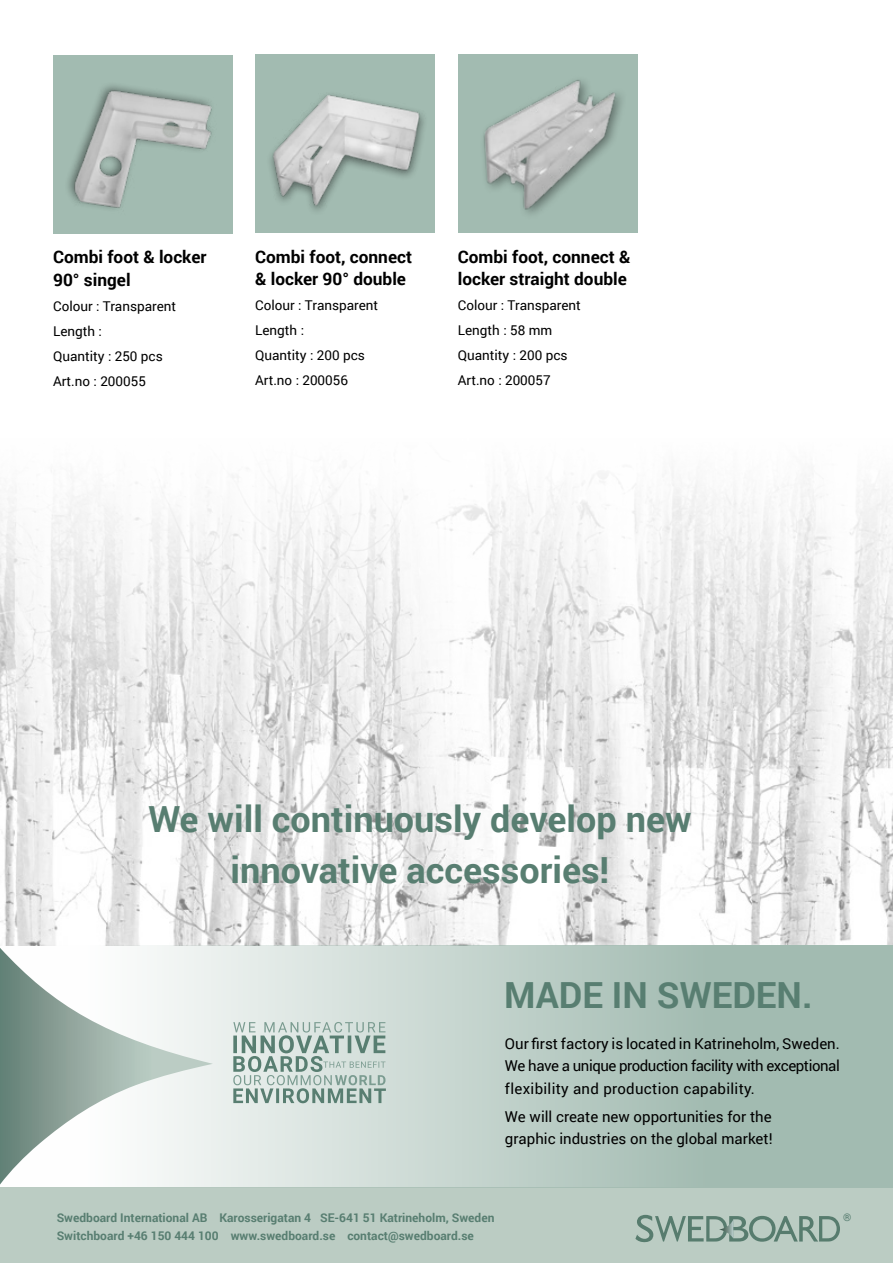
<style>
.page{position:relative;width:893px;height:1263px;background:#fff}
.page>*{position:absolute;margin:0;border:0;box-sizing:border-box;transform-origin:0 0}
.t1{font:700 36px/51px "Roboto";color:#587e71;text-align:center}
.t2{font:700 17.25px/22.5px "Roboto";color:#000}
.t3{font:15px/22.5px "Roboto";color:#000;text-align:justify}
.t4{font:13.5px/25px "Roboto";color:#000}
.t5{font:700 12px "Roboto";color:#587e71}
.t6{font:700 10.5px "Roboto";color:#587e71}
</style>
<div class="page">
<img style="left:0;top:473px;width:893px;height:472px">
<div style="left:0;top:1187px;width:893px;height:76px;background:#bbccc3"></div>
<div style="left:0;top:945px;width:893px;height:242px;background:linear-gradient(to right,#fff,#92afa3)"></div>
<svg style="left:233px;top:1022px;width:153px;height:81px;background:#b4c6bf"></svg>
<div style="left:458px;top:54px;width:179px;height:179px;background:#a2bbb1"></div>
<img style="left:483px;top:79px;width:139px;height:135px">
<div style="left:255px;top:54px;width:180px;height:179px;background:#a2bbb1"></div>
<img style="left:270px;top:94px;width:154px;height:117px">
<div style="left:54px;top:55px;width:179px;height:179px;background:#a2bbb1"></div>
<img style="left:68px;top:85px;width:144px;height:124px">
<svg style="left:0;top:948px;width:213px;height:236px"></svg>
<svg style="left:635px;top:1215px;width:205px;height:27px"></svg>
<p class="t2" style="left:53px;top:245px;width:155px">Combi foot &amp; locker<br>90° singel</p>
<p class="t4" style="left:53px;top:293px;width:125px">Colour : Transparent<br>Length :<br>Quantity : 250 pcs<br>Art.no : 200055</p>
<p class="t2" style="left:255px;top:245px;width:158px">Combi foot, connect &amp; locker 90° double</p>
<p class="t4" style="left:255px;top:292px;width:125px">Colour : Transparent<br>Length :<br>Quantity : 200 pcs<br>Art.no : 200056</p>
<p class="t2" style="left:458px;top:245px;width:174px">Combi foot, connect &amp; locker straight double</p>
<p class="t4" style="left:458px;top:292px;width:125px">Colour : Transparent<br>Length : 58 mm<br>Quantity : 200 pcs<br>Art.no : 200057</p>
<h1 class="t1" style="left:148px;top:792px;width:545px">We will continuously develop new innovative accessories!</h1>
<h1 class="t1" style="left:504px;top:969px;width:310px">MADE IN SWEDEN.</h1>
<p class="t3" style="left:505px;top:1031px;width:336px">Our first factory is located in Katrineholm, Sweden.<br>We have a unique production facility with exceptional flexibility and production capability.</p>
<p class="t3" style="left:505px;top:1104px;width:269px">We will create new opportunities for the graphic industries on the global market!</p>
<p class="t5" style="left:57px;top:1209px;width:439px">Swedboard International AB Karosserigatan 4 SE-641 51 Katrineholm, Sweden</p>
<p class="t6" style="left:843px;top:1210px;width:10px">®</p>
<p class="t5" style="left:57px;top:1227px;width:419px">Switchboard +46 150 444 100 www.swedboard.se contact@swedboard.se</p>
</div>
